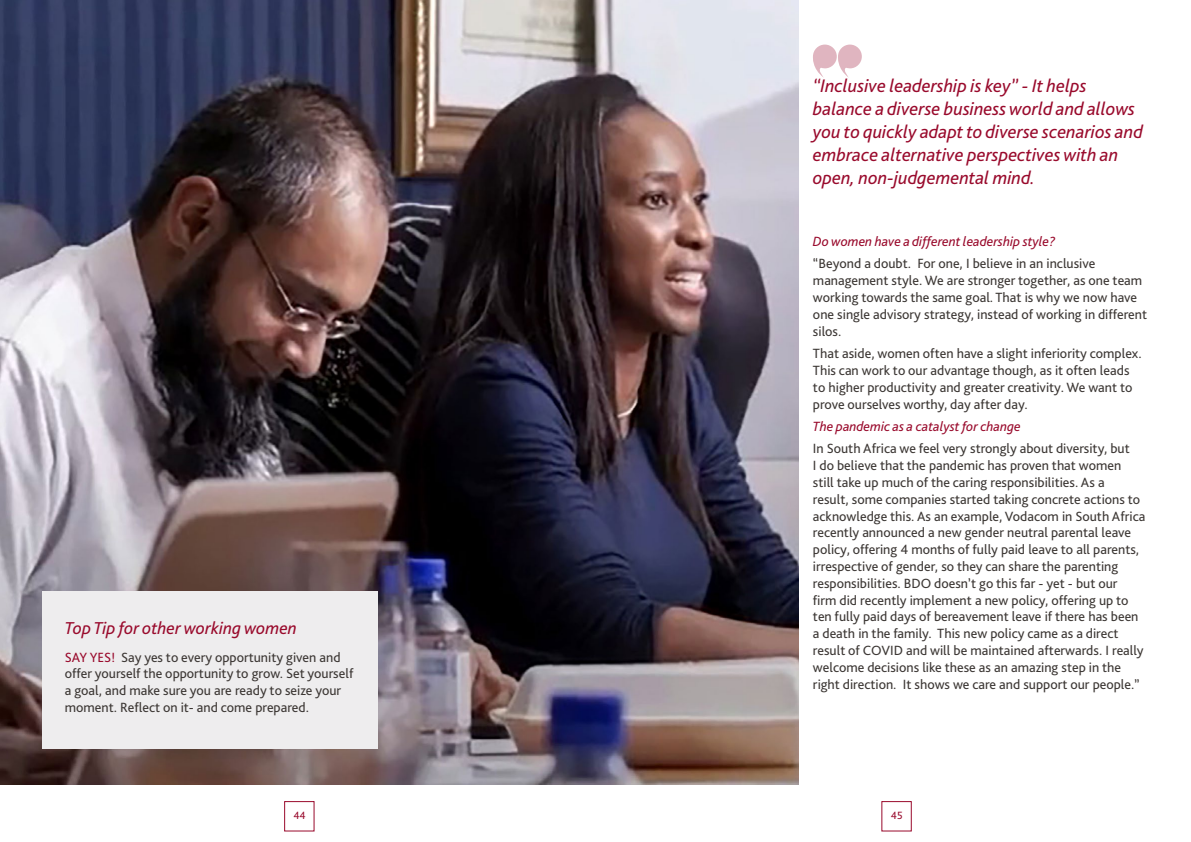
<style>
.page{position:relative;width:1191px;height:842px;background:#fff}
.page>*{position:absolute;margin:0;border:0;box-sizing:border-box;transform-origin:0 0}
.t1{font:italic 19px/22.8px "Bliss Pro";color:#990a2c}
.t2{font:italic 18px "Bliss Pro";color:#990a2c}
.t3{font:14px/16.8px "Bliss Pro";color:#3c3734}
.t4{font:italic 14px "Bliss Pro";color:#990a2c}
.t5{font:11px "Bliss Pro";color:#990a2c}
.s1{color:#990a2c}
</style>
<div class="page">
<img style="left:0;top:0;width:798px;height:784px">
<div style="left:43px;top:591px;width:335px;height:157px;background:#eeedee"></div>
<svg style="left:813px;top:45px;width:49px;height:33px"></svg>
<div style="left:284px;top:801px;width:30px;height:30px;border:1px solid #990a2c"></div>
<p class="t2" style="left:65px;top:616px;width:233px">Top Tip for other working women</p>
<p class="t3" style="left:65px;top:648px;width:290px"><span class="s1">SAY YES!</span> Say yes to every opportunity given and offer yourself the opportunity to grow. Set yourself a goal, and make sure you are ready to seize your moment. Reflect on it- and come prepared.</p>
<h1 class="t1" style="left:813px;top:74px;width:331px">“Inclusive leadership is key” - It helps balance a diverse business world and allows you to quickly adapt to diverse scenarios and embrace alternative perspectives with an open, non-judgemental mind.</h1>
<p class="t4" style="left:813px;top:233px;width:244px">Do women have a different leadership style?</p>
<p class="t3" style="left:813px;top:255px;width:335px">“Beyond a doubt. For one, I believe in an inclusive management style. We are stronger together, as one team working towards the same goal. That is why we now have one single advisory strategy, instead of working in different silos.</p>
<p class="t3" style="left:813px;top:345px;width:330px">That aside, women often have a slight inferiority complex.<br>This can work to our advantage though, as it often leads to higher productivity and greater creativity. We want to prove ourselves worthy, day after day.</p>
<p class="t4" style="left:813px;top:418px;width:209px">The pandemic as a catalyst for change</p>
<p class="t3" style="left:813px;top:440px;width:334px">In South Africa we feel very strongly about diversity, but<br>I do believe that the pandemic has proven that women still take up much of the caring responsibilities. As a<br>result, some companies started taking concrete actions to acknowledge this. As an example, Vodacom in South Africa recently announced a new gender neutral parental leave policy, offering 4 months of fully paid leave to all parents, irrespective of gender, so they can share the parenting responsibilities. BDO doesn’t go this far - yet - but our<br>firm did recently implement a new policy, offering up to ten fully paid days of bereavement leave if there has been a death in the family. This new policy came as a direct result of COVID and will be maintained afterwards. I really welcome decisions like these as an amazing step in the right direction. It shows we care and support our people.”</p>
<p class="t5" style="left:293px;top:808px;width:14px">44</p>
<p class="t5" style="left:891px;top:808px;width:13px">45</p>
</div>
